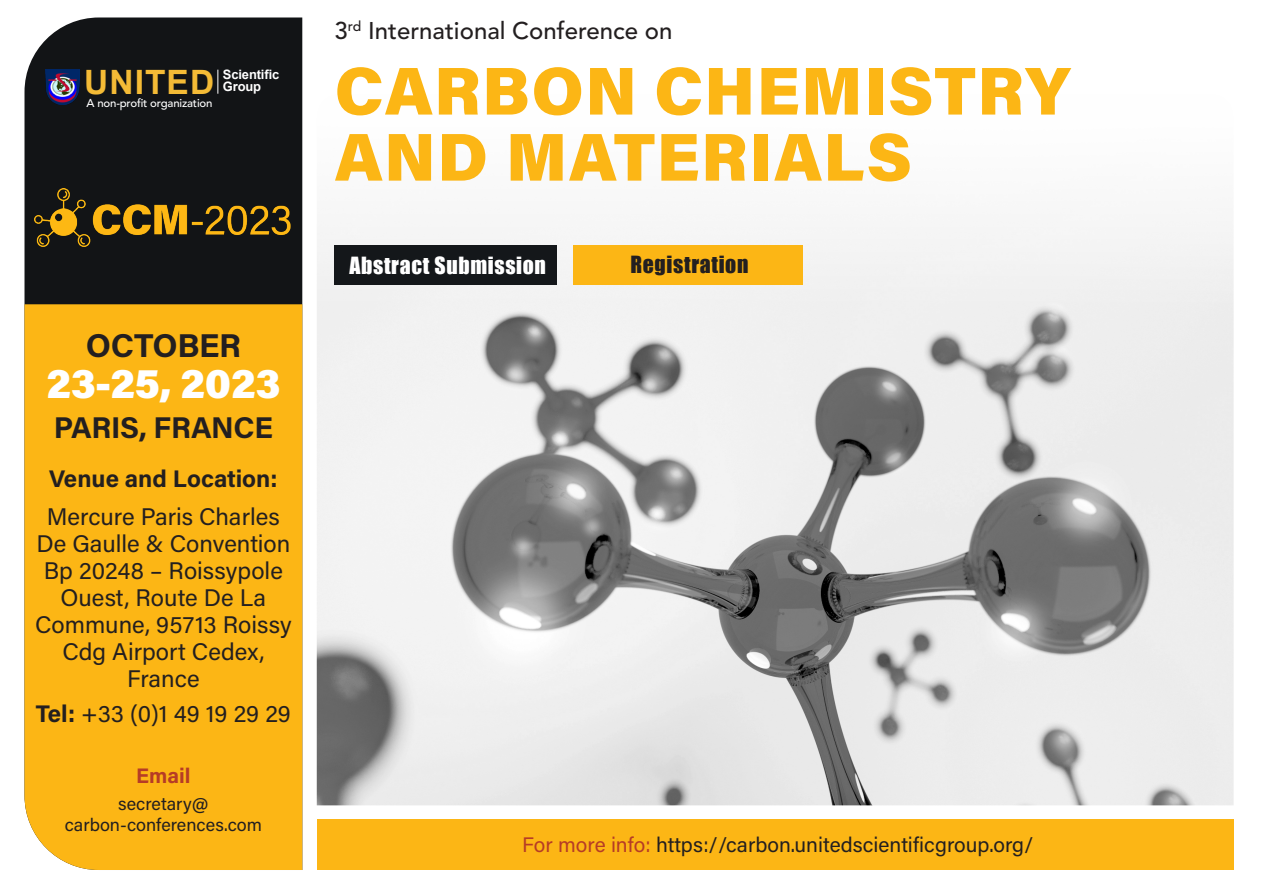
<style>
.page{position:relative;width:1263px;height:894px;background:#fff}
.page>*{position:absolute;margin:0;border:0;box-sizing:border-box;transform-origin:0 0}
.t1{font:900 67.5px/66px "Acumin Pro";letter-spacing:.02em;color:#fcb615}
.Pa1{font:900 42px "Acumin Pro";letter-spacing:-.005em;color:#fff}
.t2{font:700 33.45px "Arial";letter-spacing:.03em;color:#f4bb36}
.Pa1-2{font:700 33px "Acumin Pro";letter-spacing:-.01em;color:#231f20}
.Pa1-3{font:700 30px "Acumin Pro";letter-spacing:-.015em;color:#231f20}
.Pa1-4{font:24px/27px "Acumin Pro";color:#231f20;text-align:center}
.t3{font:500 24px "Avenir LT Std";color:#231f20}
.Pa1-5{font:700 24px "Acumin Pro";color:#231f20}
.Pa0{font:21.75px "Impact";letter-spacing:.03em;color:#fff}
.Pa0-2{font:21.75px "Impact";letter-spacing:.03em;color:#231f20}
.Pa0-3{font:21px "Acumin Pro";color:#231f20}
.t4{font:700 21px "Acumin Pro";color:#b63c26}
.t5{font:18px/21px "Acumin Pro";color:#231f20;text-align:center}
.t6{font:700 12.9px/12px "Arial";letter-spacing:-.01em;color:#fff}
.t7{font:500 11.4px "Avenir LT Std";letter-spacing:-.015em;color:#fff}
.s1{font-weight:700}
.s2{color:#b63c26}
</style>
<div class="page">
<img style="left:317px;top:221px;width:916px;height:584px">
<div style="left:335px;top:246px;width:222px;height:39px;background:#14171a"></div>
<div style="left:573px;top:246px;width:230px;height:39px;background:#fcb615"></div>
<div style="left:25px;top:17px;width:277px;height:287px;background:#121416"></div>
<div style="left:25px;top:304px;width:277px;height:565px;background:#fcb615"></div>
<img style="left:34px;top:188px;width:258px;height:59px">
<img style="left:46px;top:70px;width:34px;height:35px">
<svg style="left:218px;top:70px;width:1px;height:24px"></svg>
<div style="left:317px;top:819px;width:916px;height:50px;background:#fcb615"></div>
<p class="t2" style="left:84px;top:59px;width:132px">UNITED</p>
<p class="t6" style="left:223px;top:69px;width:58px">Scientific<br>Group</p>
<p class="t7" style="left:86px;top:97px;width:128px">A non-profit organization</p>
<p class="Pa1-2" style="left:86px;top:322px;width:156px">OCTOBER</p>
<p class="Pa1" style="left:46px;top:353px;width:236px">23-25, 2023</p>
<p class="Pa1-3" style="left:54px;top:406px;width:220px">PARIS, FRANCE</p>
<p class="Pa1-5" style="left:49px;top:461px;width:230px">Venue and Location:</p>
<p class="Pa1-4" style="left:35px;top:501px;width:258px">Mercure Paris Charles<br>De Gaulle &amp; Convention<br>Bp 20248 – Roissypole<br>Ouest, Route De La<br>Commune, 95713 Roissy<br>Cdg Airport Cedex,<br>France</p>
<p class="Pa1-4" style="left:36px;top:699px;width:257px"><span class="s1">Tel:</span> +33 (0)1 49 19 29 29</p>
<p class="t4" style="left:136px;top:760px;width:56px">Email</p>
<p class="t5" style="left:65px;top:792px;width:199px">secretary@ carbon-conferences.com</p>
<p class="t3" style="left:335px;top:17px;width:339px">3<sup>rd</sup> International Conference on</p>
<p class="t1" style="left:335px;top:55px;width:737px">CARBON CHEMISTRY<br>AND MATERIALS</p>
<p class="Pa0" style="left:349px;top:248px;width:198px">Abstract Submission</p>
<p class="Pa0-2" style="left:630px;top:248px;width:119px">Registration</p>
<p class="Pa0-3" style="left:522px;top:830px;width:513px"><span class="s2">For more info:</span> https://carbon.unitedscientificgroup.org/</p>
</div>
